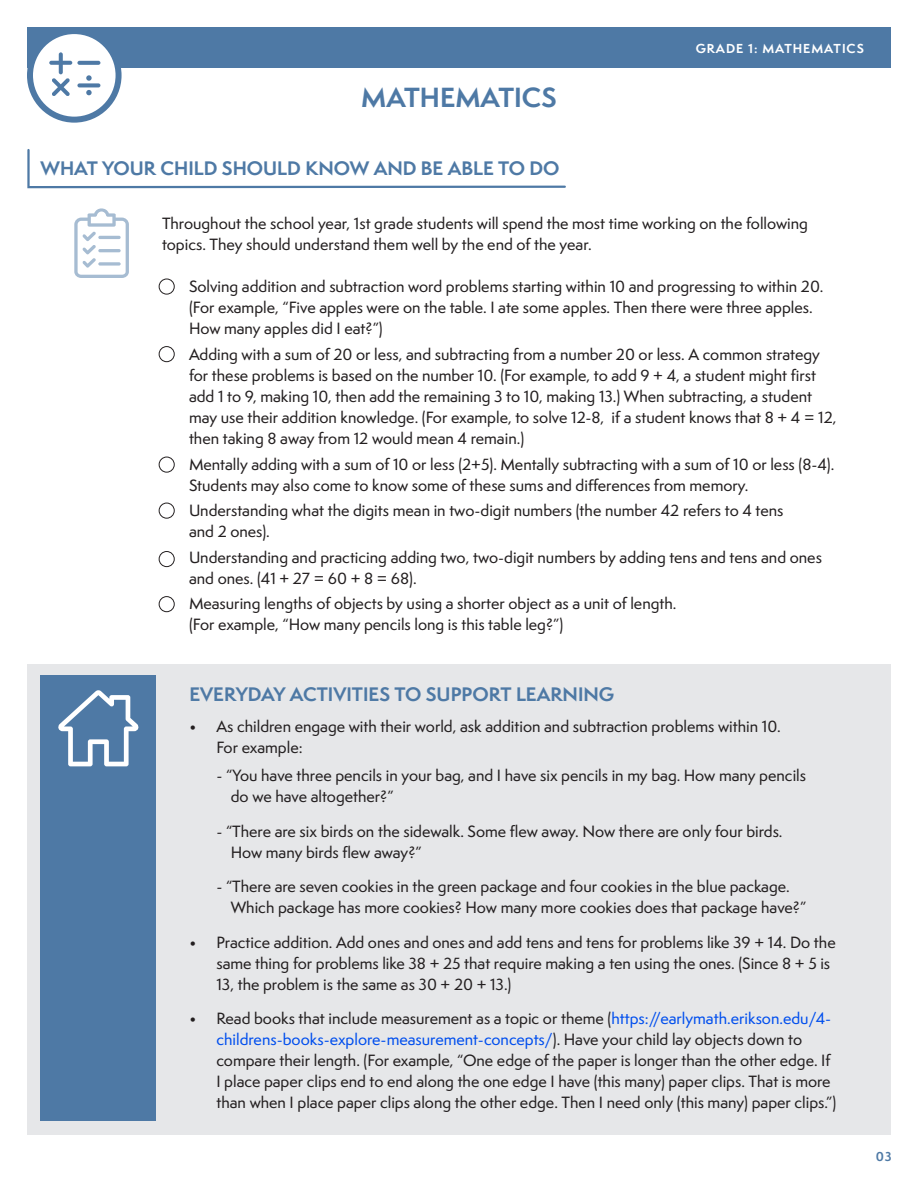
<style>
.page{position:relative;width:918px;height:1188px;background:#fff}
.page>*{position:absolute;margin:0;border:0;box-sizing:border-box;transform-origin:0 0}
.t1{font:700 25.5px "Semplicita Pro";color:#4e79a5}
.t2{font:700 18px "Semplicita Pro";color:#4e79a5}
.t3{font:500 15px/21px "Semplicita Pro";color:#231f20}
.t4{font:700 12px "Semplicita Pro";letter-spacing:.08em;color:#fff}
.t5{font:700 12px "Semplicita Pro";color:#4e79a5}
.s1{font-family:"Avant Garde"}
.s2{color:#004eee}
</style>
<div class="page">
<div style="left:27px;top:664px;width:864px;height:470px;background:#e6e7e9"></div>
<div style="left:40px;top:676px;width:116px;height:445px;background:#4e79a5"></div>
<div style="left:27px;top:27px;width:864px;height:41px;background:#4e79a5"></div>
<svg style="left:27px;top:149px;width:539px;height:40px"></svg>
<svg style="left:74px;top:208px;width:55px;height:70px"></svg>
<svg style="left:98px;top:262px;width:23px;height:4px"></svg>
<div style="left:159px;top:279px;width:16px;height:15px;border:1px solid #231f20;border-radius:50%"></div>
<div style="left:159px;top:346px;width:16px;height:16px;border:1px solid #231f20;border-radius:50%"></div>
<div style="left:159px;top:596px;width:16px;height:16px;border:1px solid #231f20;border-radius:50%"></div>
<div style="left:159px;top:457px;width:16px;height:16px;border:1px solid #231f20;border-radius:50%"></div>
<div style="left:159px;top:503px;width:16px;height:16px;border:1px solid #231f20;border-radius:50%"></div>
<div style="left:159px;top:551px;width:16px;height:16px;border:1px solid #231f20;border-radius:50%"></div>
<svg style="left:58px;top:690px;width:81px;height:76px"></svg>
<div style="left:30px;top:31px;width:89px;height:89px;background:#fff;border-radius:50%"></div>
<div style="left:27px;top:28px;width:95px;height:95px;border:6px solid #4e79a5;border-radius:50%"></div>
<svg style="left:49px;top:52px;width:23px;height:44px"></svg>
<svg style="left:77px;top:61px;width:23px;height:4px"></svg>
<svg style="left:77px;top:83px;width:23px;height:4px"></svg>
<svg style="left:86px;top:75px;width:6px;height:6px"></svg>
<svg style="left:86px;top:90px;width:6px;height:5px"></svg>
<p class="t1" style="left:361px;top:79px;width:197px">MATHEMATICS</p>
<p class="t4" style="left:696px;top:39px;width:170px">GRADE 1: MATHEMATICS</p>
<p class="t2" style="left:40px;top:155px;width:521px">WHAT YOUR CHILD SHOULD KNOW AND BE ABLE TO DO</p>
<p class="t3" style="left:162px;top:213px;width:648px">Throughout the school year, 1st grade students will spend the most time working on the following topics. They should understand them well by the end of the year.</p>
<p class="t3" style="left:189px;top:276px;width:636px;text-indent:-27px"><span class="s1">•</span> Solving addition and subtraction word problems starting within 10 and progressing to within 20. (For example, “Five apples were on the table. I ate some apples. Then there were three apples.<br>How many apples did I eat?”)</p>
<p class="t3" style="left:189px;top:344px;width:649px;text-indent:-27px"><span class="s1">•</span> Adding with a sum of 20 or less, and subtracting from a number 20 or less. A common strategy for these problems is based on the number 10. (For example, to add 9 + 4, a student might first add 1 to 9, making 10, then add the remaining 3 to 10, making 13.) When subtracting, a student may use their addition knowledge. (For example, to solve 12-8, if a student knows that 8 + 4 = 12, then taking 8 away from 12 would mean 4 remain.)</p>
<p class="t3" style="left:189px;top:453px;width:647px;text-indent:-27px"><span class="s1">•</span> Mentally adding with a sum of 10 or less (2+5). Mentally subtracting with a sum of 10 or less (8-4).<br>Students may also come to know some of these sums and differences from memory.</p>
<p class="t3" style="left:189px;top:500px;width:596px;text-indent:-27px"><span class="s1">•</span> Understanding what the digits mean in two-digit numbers (the number 42 refers to 4 tens and 2 ones).</p>
<p class="t3" style="left:189px;top:547px;width:634px;text-indent:-27px"><span class="s1">•</span> Understanding and practicing adding two, two-digit numbers by adding tens and tens and ones and ones. (41 + 27 = 60 + 8 = 68).</p>
<p class="t3" style="left:189px;top:593px;width:489px;text-indent:-27px"><span class="s1">•</span> Measuring lengths of objects by using a shorter object as a unit of length. (For example, “How many pencils long is this table leg?”)</p>
<p class="t2" style="left:189px;top:681px;width:426px">EVERYDAY ACTIVITIES TO SUPPORT LEARNING</p>
<p class="t3" style="left:216px;top:716px;width:566px;text-indent:-27px">• As children engage with their world, ask addition and subtraction problems within 10.<br>For example:</p>
<p class="t3" style="left:231px;top:765px;width:577px;text-indent:-14px">- “You have three pencils in your bag, and I have six pencils in my bag. How many pencils do we have altogether?”</p>
<p class="t3" style="left:231px;top:820px;width:553px;text-indent:-14px">- “There are six birds on the sidewalk. Some flew away. Now there are only four birds.<br>How many birds flew away?”</p>
<p class="t3" style="left:231px;top:876px;width:577px;text-indent:-14px">- “There are seven cookies in the green package and four cookies in the blue package.<br>Which package has more cookies? How many more cookies does that package have?”</p>
<p class="t3" style="left:216px;top:931px;width:621px;text-indent:-27px">• Practice addition. Add ones and ones and add tens and tens for problems like 39 + 14. Do the same thing for problems like 38 + 25 that require making a ten using the ones. (Since 8 + 5 is<br>13, the problem is the same as 30 + 20 + 13.)</p>
<p class="t3" style="left:216px;top:1008px;width:621px;text-indent:-27px">• Read books that include measurement as a topic or theme (<span class="s2">https://earlymath.erikson.edu/4- childrens-books-explore-measurement-concepts/</span>). Have your child lay objects down to compare their length. (For example, “One edge of the paper is longer than the other edge. If I place paper clips end to end along the one edge I have (this many) paper clips. That is more than when I place paper clips along the other edge. Then I need only (this many) paper clips.”)</p>
<p class="t5" style="left:876px;top:1147px;width:18px">03</p>
</div>
